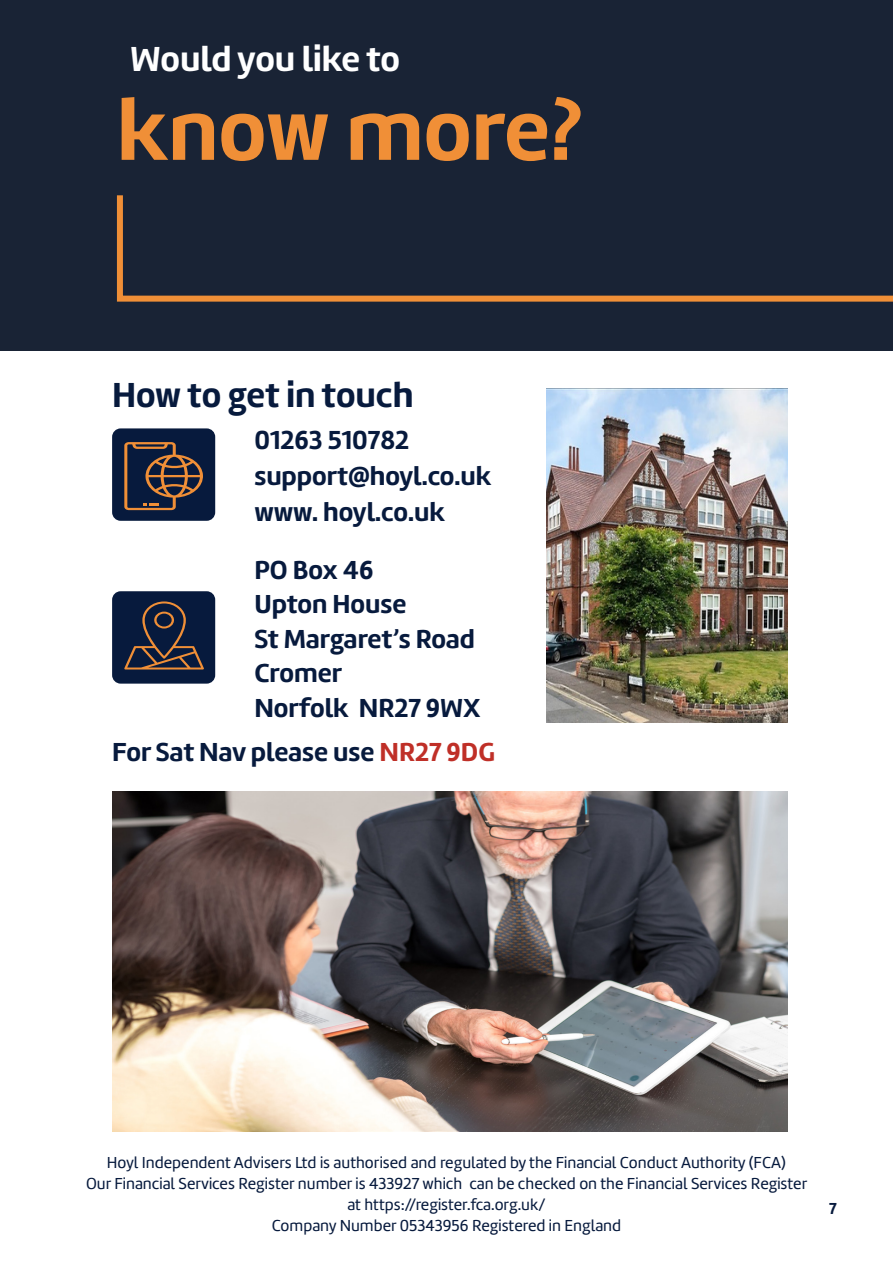
<style>
.page{position:relative;width:893px;height:1263px;background:#fff}
.page>*{position:absolute;margin:0;border:0;box-sizing:border-box;transform-origin:0 0}
.Title_01{font:700 88.5px "Marine";color:#f08f37}
.Title_03{font:700 36px "Marine";color:#071a3d}
.Title_03-2{font:700 36px "Marine";color:#fff}
.Intro_Text_Left{font:700 27px "Marine";color:#071a3d}
.t1{font:16.5px/21px "Marine";color:#071a3d;text-align:center}
.t2{font:700 16.5px "Marine";color:#071a3d}
.s1{color:#bf2f27}
</style>
<div class="page">
<div style="left:0;top:0;width:893px;height:351px;background:#192335"></div>
<svg style="left:116px;top:195px;width:777px;height:107px"></svg>
<div style="left:112px;top:428px;width:103px;height:93px;background:#071a3d;border-radius:9px"></div>
<svg style="left:124px;top:442px;width:79px;height:68px"></svg>
<div style="left:112px;top:591px;width:103px;height:93px;background:#071a3d;border-radius:9px"></div>
<svg style="left:124px;top:601px;width:80px;height:68px"></svg>
<img style="left:546px;top:389px;width:241px;height:334px">
<img style="left:112px;top:791px;width:675px;height:341px">
<p class="Title_03-2" style="left:130px;top:35px;width:271px">Would you like to</p>
<p class="Title_01" style="left:117px;top:72px;width:467px">know more?</p>
<p class="Title_03" style="left:112px;top:372px;width:303px">How to get in touch</p>
<p class="Intro_Text_Left" style="left:254px;top:422px;width:156px">01263 510782</p>
<p class="Intro_Text_Left" style="left:254px;top:458px;width:239px">support@hoyl.co.uk</p>
<p class="Intro_Text_Left" style="left:254px;top:494px;width:192px">www. hoyl.co.uk</p>
<p class="Intro_Text_Left" style="left:254px;top:552px;width:121px">PO Box 46</p>
<p class="Intro_Text_Left" style="left:254px;top:587px;width:153px">Upton House</p>
<p class="Intro_Text_Left" style="left:254px;top:621px;width:222px">St Margaret’s Road</p>
<p class="Intro_Text_Left" style="left:254px;top:656px;width:89px">Cromer</p>
<p class="Intro_Text_Left" style="left:254px;top:690px;width:228px">Norfolk NR27 9WX</p>
<p class="Intro_Text_Left" style="left:112px;top:734px;width:384px">For Sat Nav please use <span class="s1">NR27 9DG</span></p>
<p class="t1" style="left:107px;top:1151px;width:680px">Hoyl Independent Advisers Ltd is authorised and regulated by the Financial Conduct Authority (FCA)</p>
<p class="t1" style="left:86px;top:1172px;width:723px">Our Financial Services Register number is 433927 which can be checked on the Financial Services Register at https://register.fca.org.uk/</p>
<p class="t1" style="left:272px;top:1214px;width:351px">Company Number 05343956 Registered in England</p>
<p class="t2" style="left:829px;top:1197px;width:9px">7</p>
</div>
